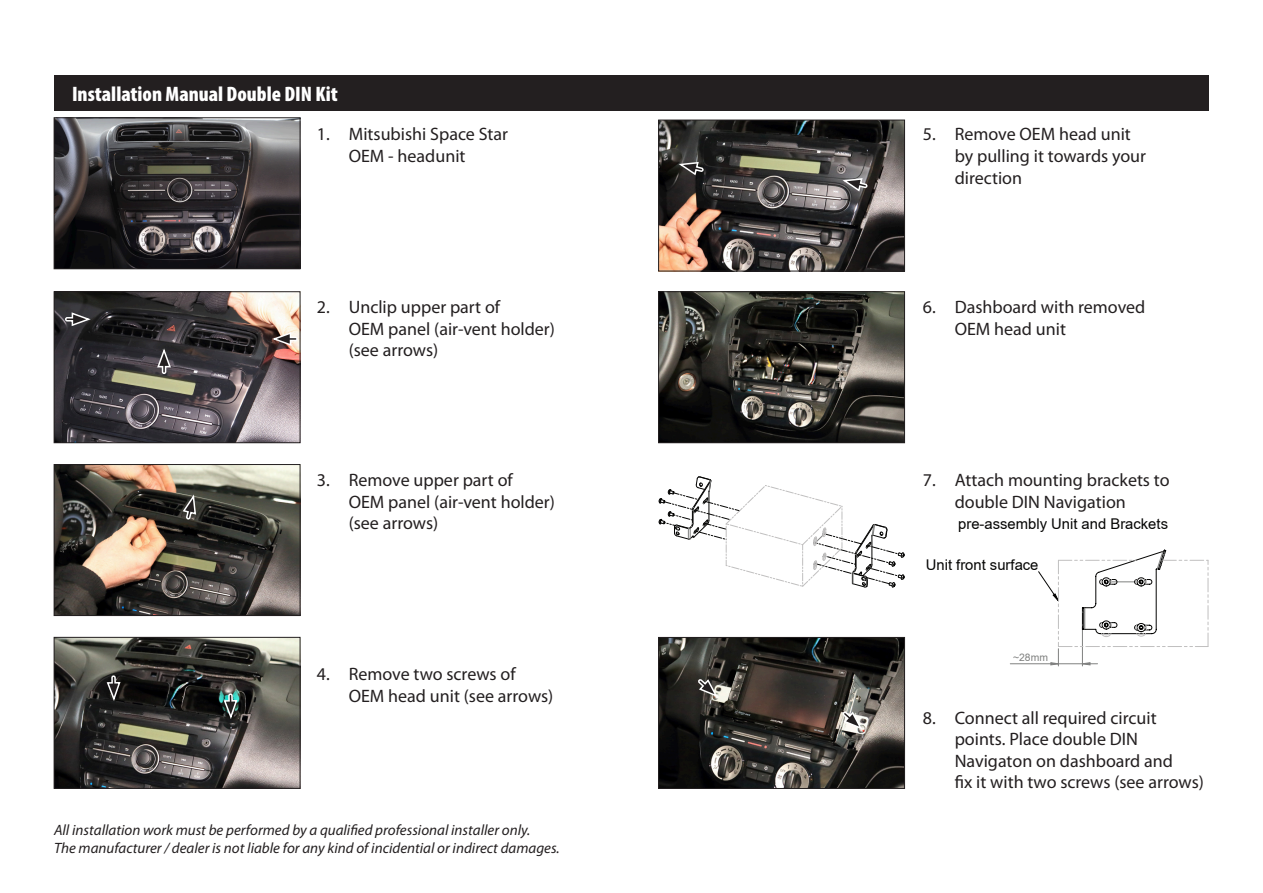
<style>
.page{position:relative;width:1263px;height:893px;background:#fff}
.page>*{position:absolute;margin:0;border:0;box-sizing:border-box;transform-origin:0 0}
.t1{font:900 condensed 21px "Myriad Pro";color:#fff}
.t2{font:18px/21.6px "Myriad Pro";color:#231f20}
.t3{font:italic 15px "Myriad Pro";color:#231f20}
.t4{font:14.85px "Arial";color:#050504}
.t5{font:10.35px "Arial";color:#808180}
</style>
<div class="page">
<div style="left:54px;top:75px;width:1155px;height:36px;background:#231f20"></div>
<img style="left:56px;top:120px;width:242px;height:147px">
<div style="left:54px;top:118px;width:246px;height:151px;border:1px solid #231f20"></div>
<img style="left:56px;top:294px;width:242px;height:147px">
<div style="left:54px;top:292px;width:246px;height:151px;border:1px solid #231f20"></div>
<img style="left:56px;top:466px;width:242px;height:148px">
<div style="left:54px;top:464px;width:246px;height:152px;border:1px solid #231f20"></div>
<img style="left:56px;top:639px;width:242px;height:147px">
<div style="left:54px;top:637px;width:246px;height:151px;border:1px solid #231f20"></div>
<svg style="left:156px;top:348px;width:16px;height:27px"></svg>
<svg style="left:181px;top:492px;width:16px;height:29px"></svg>
<svg style="left:223px;top:691px;width:16px;height:29px"></svg>
<svg style="left:106px;top:673px;width:16px;height:29px"></svg>
<svg style="left:271px;top:331px;width:28px;height:16px"></svg>
<svg style="left:64px;top:311px;width:27px;height:16px"></svg>
<img style="left:660px;top:122px;width:243px;height:147px">
<div style="left:658px;top:120px;width:247px;height:151px;border:1px solid #231f20"></div>
<img style="left:660px;top:294px;width:243px;height:147px">
<div style="left:658px;top:292px;width:247px;height:151px;border:1px solid #231f20"></div>
<img style="left:660px;top:639px;width:243px;height:147px">
<div style="left:658px;top:637px;width:247px;height:151px;border:1px solid #231f20"></div>
<svg style="left:676px;top:161px;width:29px;height:16px"></svg>
<svg style="left:840px;top:177px;width:29px;height:16px"></svg>
<svg style="left:841px;top:710px;width:23px;height:21px"></svg>
<svg style="left:696px;top:678px;width:23px;height:20px"></svg>
<hr style="left:1010px;top:663px;width:48px;height:1px;background:#808180">
<svg style="left:1038px;top:549px;width:171px;height:117px"></svg>
<svg style="left:659px;top:476px;width:245px;height:111px"></svg>
<p class="t1" style="left:72px;top:80px;width:267px">Installation Manual Double DIN Kit</p>
<p class="t2" style="left:317px;top:123px;width:193px">1. Mitsubishi Space Star</p>
<p class="t2" style="left:349px;top:145px;width:118px">OEM - headunit</p>
<p class="t2" style="left:317px;top:296px;width:185px">2. Unclip upper part of</p>
<p class="t2" style="left:349px;top:318px;width:208px">OEM panel (air-vent holder)</p>
<p class="t2" style="left:349px;top:339px;width:91px">(see arrows)</p>
<p class="t2" style="left:317px;top:469px;width:198px">3. Remove upper part of</p>
<p class="t2" style="left:349px;top:490px;width:208px">OEM panel (air-vent holder)</p>
<p class="t2" style="left:349px;top:512px;width:91px">(see arrows)</p>
<p class="t2" style="left:317px;top:663px;width:200px">4. Remove two screws of</p>
<p class="t2" style="left:349px;top:685px;width:206px">OEM head unit (see arrows)</p>
<p class="t3" style="left:54px;top:821px;width:478px">All installation work must be performed by a qualified professional installer only.</p>
<p class="t3" style="left:54px;top:839px;width:507px">The manufacturer / dealer is not liable for any kind of incidential or indirect damages.</p>
<p class="t2" style="left:923px;top:123px;width:210px">5. Remove OEM head unit</p>
<p class="t2" style="left:955px;top:145px;width:193px">by pulling it towards your</p>
<p class="t2" style="left:955px;top:166px;width:69px">direction</p>
<p class="t2" style="left:923px;top:296px;width:224px">6. Dashboard with removed</p>
<p class="t2" style="left:955px;top:318px;width:113px">OEM head unit</p>
<p class="t2" style="left:923px;top:469px;width:248px">7. Attach mounting brackets to</p>
<p class="t2" style="left:955px;top:490px;width:173px">double DIN Navigation</p>
<p class="t4" style="left:958px;top:516px;width:211px">pre-assembly Unit and Brackets</p>
<p class="t4" style="left:926px;top:556px;width:114px">Unit front surface</p>
<p class="t5" style="left:1013px;top:652px;width:36px">~28mm</p>
<p class="t2" style="left:955px;top:706px;width:203px;text-indent:-32px">8. Connect all required circuit points. Place double DIN</p>
<p class="t2" style="left:955px;top:750px;width:220px">Navigaton on dashboard and</p>
<p class="t2" style="left:955px;top:771px;width:251px">fix it with two screws (see arrows)</p>
</div>
